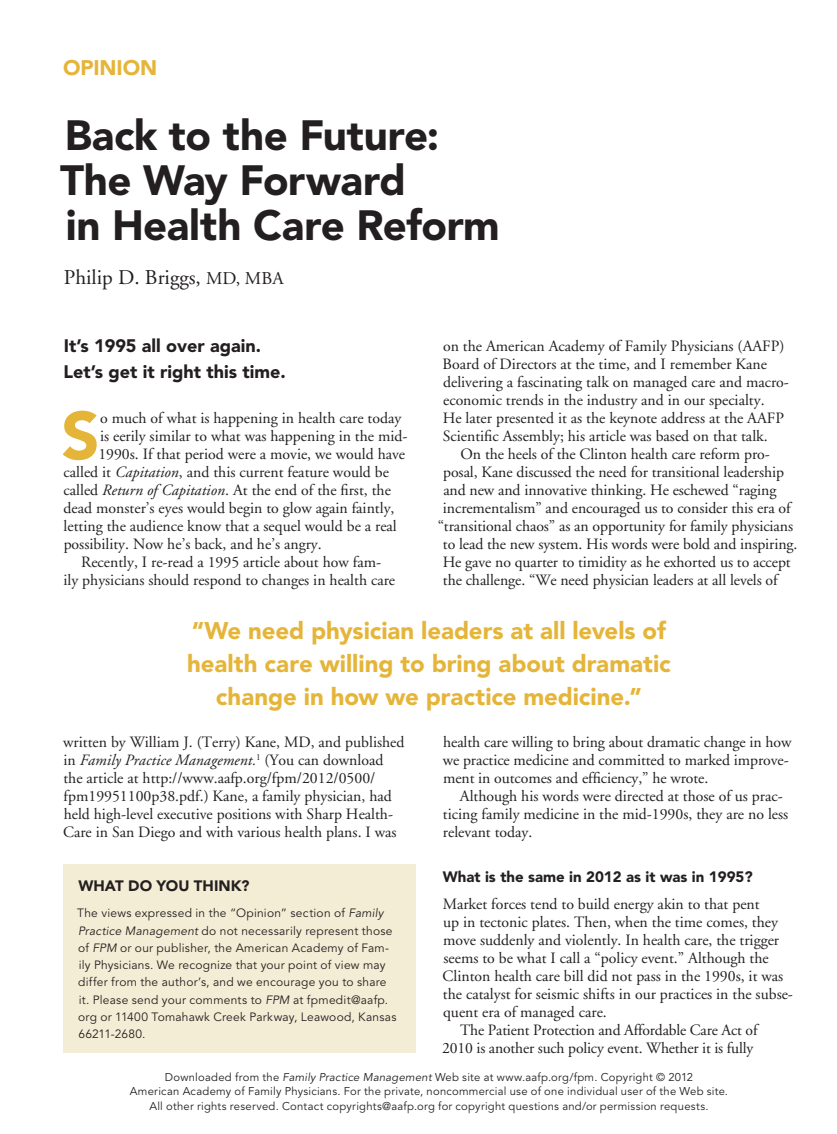
<style>
.page{position:relative;width:837px;height:1134px;background:#fff}
.page>*{position:absolute;margin:0;border:0;box-sizing:border-box;transform-origin:0 0}
.body_dropcap{font:900 66.6px "Avenir LT Std";color:#e5b53a}
.article_title{font:900 42px/45px "Avenir LT Std";letter-spacing:-.01em;color:#231f20}
.pull_quote{font:900 24px/33px "Avenir LT Std";color:#e5b53a;text-align:center}
.byline{font:21px "Adobe Garamond";color:#231f20}
.t1{font:900 21px "Avenir LT Std";color:#e5b53a}
.dek{font:900 18px/25.5px "Avenir LT Std";color:#231f20}
.body{font:15.75px/18px "Adobe Garamond";color:#231f20}
.body_dropcap-2{font:15.75px "Adobe Garamond";color:#231f20}
.body_no_indent{font:15.75px/18px "Adobe Garamond";color:#231f20}
.subhead{font:900 15px "Avenir LT Std";color:#231f20}
.sidebar_head{font:900 15px "Avenir LT Std";letter-spacing:.005em;color:#231f20}
.sidebar_body{font:12px/17.2px "Avenir LT Std";letter-spacing:.02em;color:#231f20}
.t2{font:11.25px/14.2px "Avenir LT Std";letter-spacing:.02em;color:#231f20;text-align:center}
.t3{font:10.5px "Avenir LT Std";letter-spacing:.04em;color:#231f20}
.s1{font-size:18px}
.s2{font-style:italic}
.s3{font-family:"Adobe Garamond";color:#c91035}
.s4{font-weight:800;font-size:9px}
.s5{font-weight:900}
</style>
<div class="page">
<div style="left:63px;top:865px;width:353px;height:188px;background:#f4edd5"></div>
<h3 class="t1" style="left:63px;top:55px;width:96px">OPINION</h3>
<p class="article_title" style="left:60px;top:113px;width:441px">Back to the Future:<br>The Way Forward<br>in Health Care Reform</p>
<p class="byline" style="left:64px;top:266px;width:221px">Philip D. Briggs, <span class="s1">MD, MBA</span></p>
<p class="dek" style="left:63px;top:333px;width:224px">It’s 1995 all over again.<br>Let’s get it right this time.</p>
<p class="body_dropcap" style="left:61px;top:396px;width:40px">S</p>
<p class="body_dropcap-2" style="left:100px;top:410px;width:303px">o much of what is happening in health care today</p>
<p class="body_dropcap-2" style="left:100px;top:428px;width:309px">is eerily similar to what was happening in the mid-</p>
<p class="body_dropcap-2" style="left:98px;top:446px;width:308px">1990s. If that period were a movie, we would have</p>
<p class="body_dropcap-2" style="left:64px;top:464px;width:327px">called it <span class="s2">Capitation</span>, and this current feature would be</p>
<p class="body_dropcap-2" style="left:64px;top:482px;width:329px">called <span class="s2">Return of Capitation</span>. At the end of the first, the</p>
<p class="body_dropcap-2" style="left:64px;top:500px;width:332px">dead monster’s eyes would begin to glow again faintly,</p>
<p class="body_dropcap-2" style="left:64px;top:518px;width:335px">letting the audience know that a sequel would be a real</p>
<p class="body_dropcap-2" style="left:64px;top:536px;width:260px">possibility. Now he’s back, and he’s angry.</p>
<p class="body" style="left:63px;top:553px;width:333px;text-align:center">Recently, I re-read a 1995 article about how fam-<br>ily physicians should respond to changes in health care</p>
<p class="body" style="left:443px;top:337px;width:348px">on the American Academy of Family Physicians (AAFP)<br>Board of Directors at the time, and I remember Kane delivering a fascinating talk on managed care and macro&shy;economic trends in the industry and in our specialty.<br>He later presented it as the keynote address at the AAFP Scientific Assembly; his article was based on that talk.</p>
<p class="body" style="left:461px;top:445px;width:311px">On the heels of the Clinton health care reform pro-</p>
<p class="body" style="left:443px;top:463px;width:342px">posal, Kane discussed the need for transitional leadership</p>
<p class="body" style="left:443px;top:481px;width:335px">and new and innovative thinking. He eschewed “raging</p>
<p class="body" style="left:443px;top:499px;width:349px">incrementalism” and encouraged us to consider this era of</p>
<p class="body" style="left:438px;top:517px;width:357px">“transitional chaos” as an opportunity for family physicians</p>
<p class="body" style="left:443px;top:535px;width:356px">to lead the new system. His words were bold and inspiring.</p>
<p class="body" style="left:443px;top:553px;width:350px">He gave no quarter to timidity as he exhorted us to accept</p>
<p class="body" style="left:443px;top:571px;width:336px">the challenge. “We need physician leaders at all levels of</p>
<p class="pull_quote" style="left:187px;top:614px;width:485px">“We need physician leaders at all levels of health care willing to bring about dramatic change in how we practice medicine.”</p>
<p class="body" style="left:63px;top:733px;width:343px">written by William J. (Terry) Kane, MD, and published in <span class="s2">Family Practice Management.</span><sup>1</sup> (You can download the article at http://www.aafp.org/fpm/2012/0500/ fpm19951100p38.pdf.) Kane, a family physician, had held high-level executive positions with Sharp Health-Care in San Diego and with various health plans. I was</p>
<p class="sidebar_head" style="left:78px;top:877px;width:173px">WHAT DO YOU THINK?</p>
<p class="sidebar_body" style="left:77px;top:905px;width:321px">The views expressed in the “Opinion” section of <span class="s2">Family Practice Management</span> do not necessarily represent those of <span class="s2">FPM</span> or our publisher, the American Academy of Fam&shy;ily Physicians. We recognize that your point of view may differ from the author’s, and we encourage you to share it. Please send your comments to <span class="s2">FPM</span> at fpmedit@aafp. org or 11400 Tomahawk Creek Parkway, Leawood, Kansas 66211-2680.</p>
<p class="body" style="left:443px;top:733px;width:350px">health care willing to bring about dramatic change in how we practice medicine and committed to marked improve&shy;ment in outcomes and efficiency,” he wrote.</p>
<p class="body" style="left:443px;top:787px;width:347px;text-indent:17px">Although his words were directed at those of us prac&shy;ticing family medicine in the mid-1990s, they are no less relevant today.</p>
<p class="subhead" style="left:443px;top:868px;width:311px">What is the same in 2012 as it was in 1995?</p>
<p class="body_no_indent" style="left:443px;top:895px;width:352px">Market forces tend to build energy akin to that pent<br>up in tectonic plates. Then, when the time comes, they move suddenly and violently. In health care, the trigger seems to be what I call a “policy event.” Although the Clinton health care bill did not pass in the 1990s, it was the catalyst for seismic shifts in our practices in the subse&shy;quent era of managed care.</p>
<p class="body" style="left:442px;top:1021px;width:317px;text-align:right">The Patient Protection and Affordable Care Act of<br>2010 is another such policy event. Whether it is fully</p>
<p class="t2" style="left:130px;top:1070px;width:600px">Downloaded from the <span class="s2">Family Practice Management</span> Web site at www.aafp.org/fpm. Copyright © 2012<br>American Academy of Family Physicians. For the private, noncommercial use of one individual user of the Web site.<br>All other rights reserved. Contact copyrights@aafp.org for copyright questions and/or permission requests.</p>
<p class="t3" style="left:438px;top:1086px;width:359px">May/June 2012 <span class="s3">|</span> www.aafp.org/fpm <span class="s3">|</span> <span class="s4">FAMILY PRACTICE MANAGEMENT</span> <span class="s3">|</span> <span class="s5">5</span></p>
</div>
